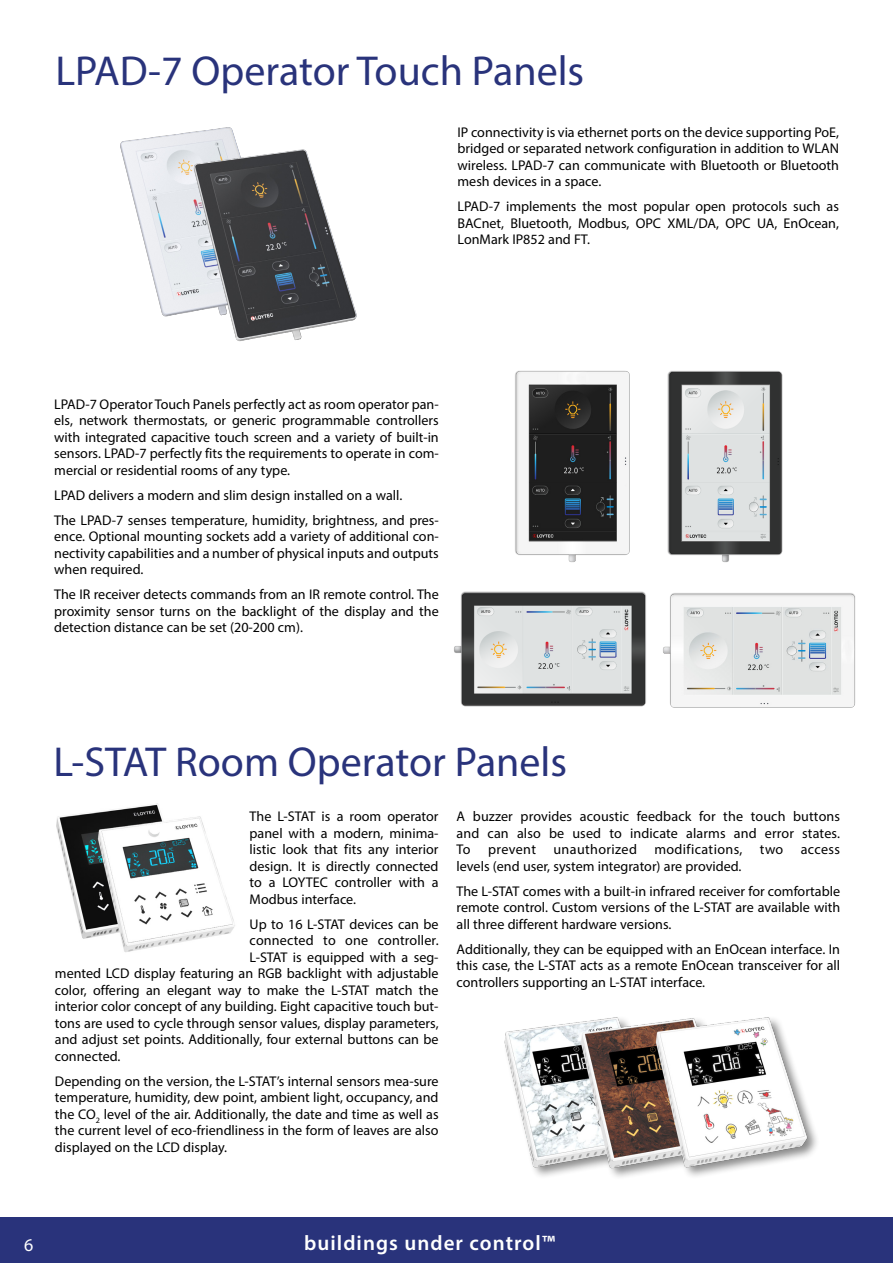
<style>
.page{position:relative;width:893px;height:1263px;background:#fff}
.page>*{position:absolute;margin:0;border:0;box-sizing:border-box;transform-origin:0 0}
.t1{font:42px "Myriad Pro";color:#29337b}
.t2{font:600 21px "Myriad Pro";letter-spacing:.05em;color:#fff}
.t3{font:18px "Myriad Pro";color:#fff}
.LOYTEC_Absatz{font:14.1px/16.5px "Myriad Pro";color:#000;text-align:justify}
</style>
<div class="page">
<div style="left:0;top:1217px;width:893px;height:46px;background:#29337b"></div>
<img style="left:57px;top:803px;width:178px;height:149px">
<img style="left:120px;top:127px;width:119px;height:190px">
<img style="left:193px;top:149px;width:164px;height:192px">
<img style="left:504px;top:1017px;width:313px;height:160px">
<img style="left:667px;top:371px;width:116px;height:192px">
<img style="left:515px;top:370px;width:115px;height:192px">
<img style="left:663px;top:593px;width:193px;height:115px">
<img style="left:454px;top:591px;width:192px;height:116px">
<p class="t1" style="left:55px;top:45px;width:530px">LPAD-7 Operator Touch Panels</p>
<p class="LOYTEC_Absatz" style="left:458px;top:124px;width:383px">IP connectivity is via ethernet ports on the device supporting PoE, bridged or separated network configuration in addition to WLAN wireless. LPAD-7 can communicate with Bluetooth or Bluetooth mesh devices in a space.</p>
<p class="LOYTEC_Absatz" style="left:458px;top:198px;width:383px">LPAD-7 implements the most popular open protocols such as BACnet, Bluetooth, Modbus, OPC XML/DA, OPC UA, EnOcean, LonMark IP852 and FT.</p>
<p class="LOYTEC_Absatz" style="left:54px;top:396px;width:386px">LPAD-7 Operator Touch Panels perfectly act as room operator pan&shy;els, network thermostats, or generic programmable controllers with integrated capacitive touch screen and a variety of built-in sensors. LPAD-7 perfectly fits the requirements to operate in com&shy;mercial or residential rooms of any type.</p>
<p class="LOYTEC_Absatz" style="left:54px;top:487px;width:350px">LPAD delivers a modern and slim design installed on a wall.</p>
<p class="LOYTEC_Absatz" style="left:54px;top:512px;width:386px">The LPAD-7 senses temperature, humidity, brightness, and pres&shy;ence. Optional mounting sockets add a variety of additional con&shy;nectivity capabilities and a number of physical inputs and outputs when required.</p>
<p class="LOYTEC_Absatz" style="left:54px;top:586px;width:386px">The IR receiver detects commands from an IR remote control. The proximity sensor turns on the backlight of the display and the detection distance can be set (20-200 cm).</p>
<p class="t1" style="left:53px;top:736px;width:515px">L-STAT Room Operator Panels</p>
<p class="LOYTEC_Absatz" style="left:250px;top:808px;width:190px">The L‑STAT is a room operator panel with a modern, minima&shy;listic look that fits any interior design. It is directly connected to a LOYTEC controller with a Modbus interface.</p>
<p class="LOYTEC_Absatz" style="left:250px;top:915px;width:190px">Up to 16 L-STAT devices can be</p>
<p class="LOYTEC_Absatz" style="left:250px;top:932px;width:190px">connected to one controller.</p>
<p class="LOYTEC_Absatz" style="left:250px;top:948px;width:190px">L‑STAT is equipped with a seg-</p>
<p class="LOYTEC_Absatz" style="left:55px;top:965px;width:385px">mented LCD display featuring an RGB backlight with adjustable</p>
<p class="LOYTEC_Absatz" style="left:55px;top:981px;width:385px">color, offering an elegant way to make the L-STAT match the</p>
<p class="LOYTEC_Absatz" style="left:55px;top:998px;width:385px">interior color concept of any building. Eight capacitive touch but-</p>
<p class="LOYTEC_Absatz" style="left:55px;top:1014px;width:385px">tons are used to cycle through sensor values, display parameters,</p>
<p class="LOYTEC_Absatz" style="left:55px;top:1031px;width:385px">and adjust set points. Additionally, four external buttons can be</p>
<p class="LOYTEC_Absatz" style="left:55px;top:1047px;width:67px">connected.</p>
<p class="LOYTEC_Absatz" style="left:55px;top:1072px;width:385px">Depending on the version, the L‑STAT’s internal sensors mea-sure temperature, humidity, dew point, ambient light, occupancy, and the CO<sub>2</sub> level of the air. Additionally, the date and time as well as the current level of eco-friendliness in the form of leaves are also displayed on the LCD display.</p>
<p class="LOYTEC_Absatz" style="left:457px;top:808px;width:385px">A buzzer provides acoustic feedback for the touch buttons and can also be used to indicate alarms and error states.<br>To prevent unauthorized modifications, two access levels (end user, system integrator) are provided.</p>
<p class="LOYTEC_Absatz" style="left:457px;top:882px;width:385px">The L-STAT comes with a built-in infrared receiver for comfortable remote control. Custom versions of the L-STAT are available with all three different hardware versions.</p>
<p class="LOYTEC_Absatz" style="left:457px;top:940px;width:385px">Additionally, they can be equipped with an EnOcean interface. In this case, the L-STAT acts as a remote EnOcean transceiver for all controllers supporting an L-STAT interface.</p>
<p class="t3" style="left:24px;top:1234px;width:11px">6</p>
<p class="t2" style="left:304px;top:1230px;width:252px">buildings under control™</p>
</div>
